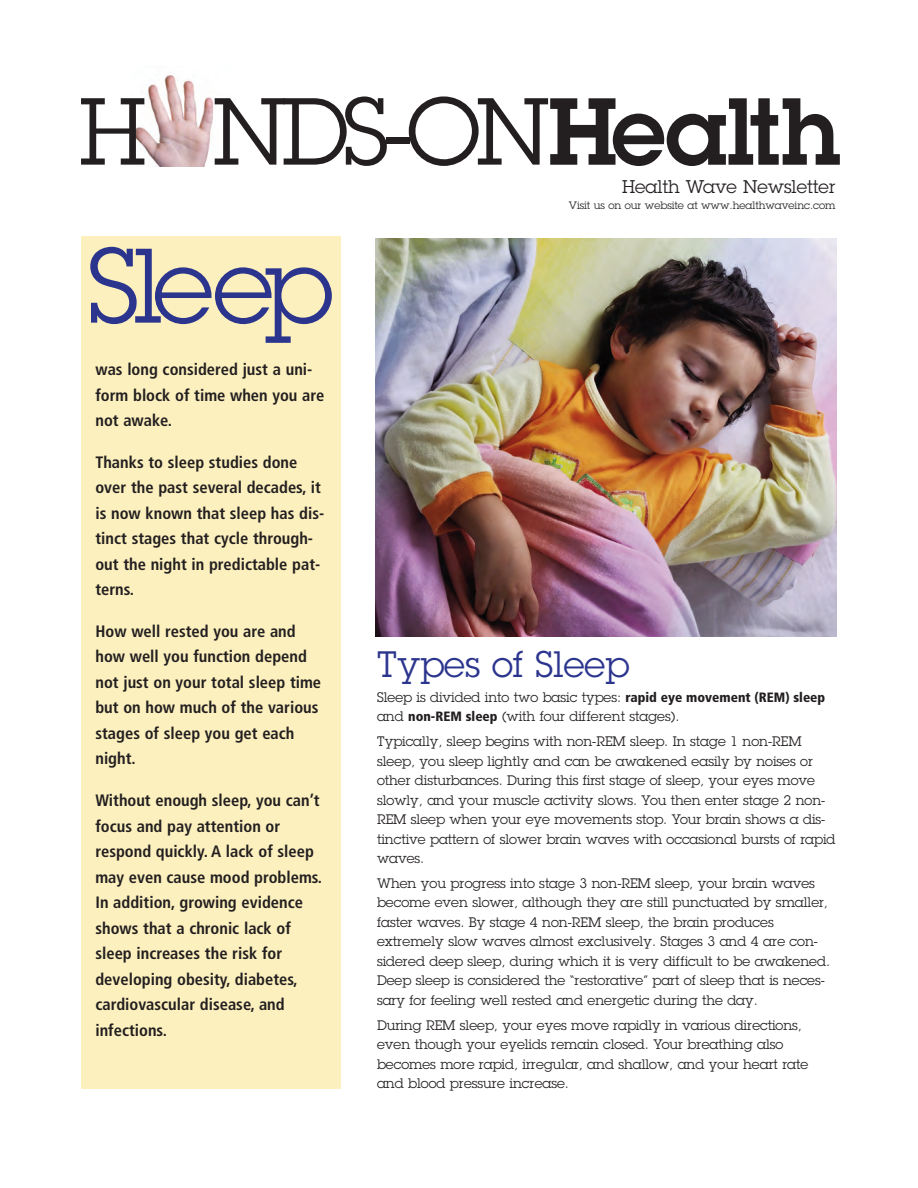
<style>
.page{position:relative;width:918px;height:1188px;background:#fff}
.page>*{position:absolute;margin:0;border:0;box-sizing:border-box;transform-origin:0 0}
.t1{font:103.5px "Lubalin Graph";letter-spacing:-.07em;color:#2c358e}
.t2{font:93px "Lubalin Graph";color:#231f20}
.t3{font:36px "Lubalin Graph";color:#2c358e}
.t4{font:18px "Lubalin Graph";color:#231f20}
.t5{font:700 condensed 16.5px/25.5px "Frutiger";color:#231f20}
.t6{font:13.5px/19.5px "Lubalin Graph";color:#231f20}
.t7{font:10.5px "Lubalin Graph";color:#231f20}
.s1{font-weight:600}
.s2{font-family:"Frutiger";font-weight:900;font-stretch:condensed}
</style>
<div class="page">
<img style="left:130px;top:75px;width:84px;height:91px">
<div style="left:81px;top:236px;width:259px;height:852px;background:#fcf0be"></div>
<img style="left:376px;top:238px;width:461px;height:398px">
<h2 class="t2" style="left:79px;top:98px;width:763px">H NDS-ON<span class="s1">Health</span></h2>
<h3 class="t4" style="left:622px;top:180px;width:215px">Health Wave Newsletter</h3>
<p class="t7" style="left:569px;top:202px;width:268px">Visit us on our website at www.healthwaveinc.com</p>
<h1 class="t1" style="left:88px;top:249px;width:246px">Sleep</h1>
<p class="t5" style="left:95px;top:357px;width:230px">was long considered just a uni&shy;form block of time when you are not awake.</p>
<p class="t5" style="left:95px;top:449px;width:230px">Thanks to sleep studies done over the past several decades, it is now known that sleep has dis&shy;tinct stages that cycle through&shy;out the night in predictable pat&shy;terns.</p>
<p class="t5" style="left:95px;top:619px;width:227px">How well rested you are and how well you function depend not just on your total sleep time but on how much of the various stages of sleep you get each night.</p>
<p class="t5" style="left:95px;top:788px;width:228px">Without enough sleep, you can’t focus and pay attention or respond quickly. A lack of sleep may even cause mood problems.<br>In addition, growing evidence shows that a chronic lack of sleep increases the risk for developing obesity, diabetes, cardiovascular disease, and infections.</p>
<h3 class="t3" style="left:377px;top:651px;width:254px">Types of Sleep</h3>
<p class="t6" style="left:377px;top:688px;width:450px">Sleep is divided into two basic types: <span class="s2">rapid eye movement (REM) sleep </span>and <span class="s2">non-REM sleep</span> (with four different stages).</p>
<p class="t6" style="left:377px;top:733px;width:460px">Typically, sleep begins with non-REM sleep. In stage 1 non-REM sleep, you sleep lightly and can be awakened easily by noises or other disturbances. During this first stage of sleep, your eyes move slowly, and your muscle activity slows. You then enter stage 2 non-REM sleep when your eye movements stop. Your brain shows a dis&shy;tinctive pattern of slower brain waves with occasional bursts of rapid waves.</p>
<p class="t6" style="left:377px;top:875px;width:455px">When you progress into stage 3 non-REM sleep, your brain waves become even slower, although they are still punctuated by smaller, faster waves. By stage 4 non-REM sleep, the brain produces extremely slow waves almost exclusively. Stages 3 and 4 are con&shy;sidered deep sleep, during which it is very difficult to be awakened.<br>Deep sleep is considered the “restorative” part of sleep that is neces&shy;sary for feeling well rested and energetic during the day.</p>
<p class="t6" style="left:377px;top:1017px;width:433px">During REM sleep, your eyes move rapidly in various directions, even though your eyelids remain closed. Your breathing also becomes more rapid, irregular, and shallow, and your heart rate and blood pressure increase.</p>
</div>
